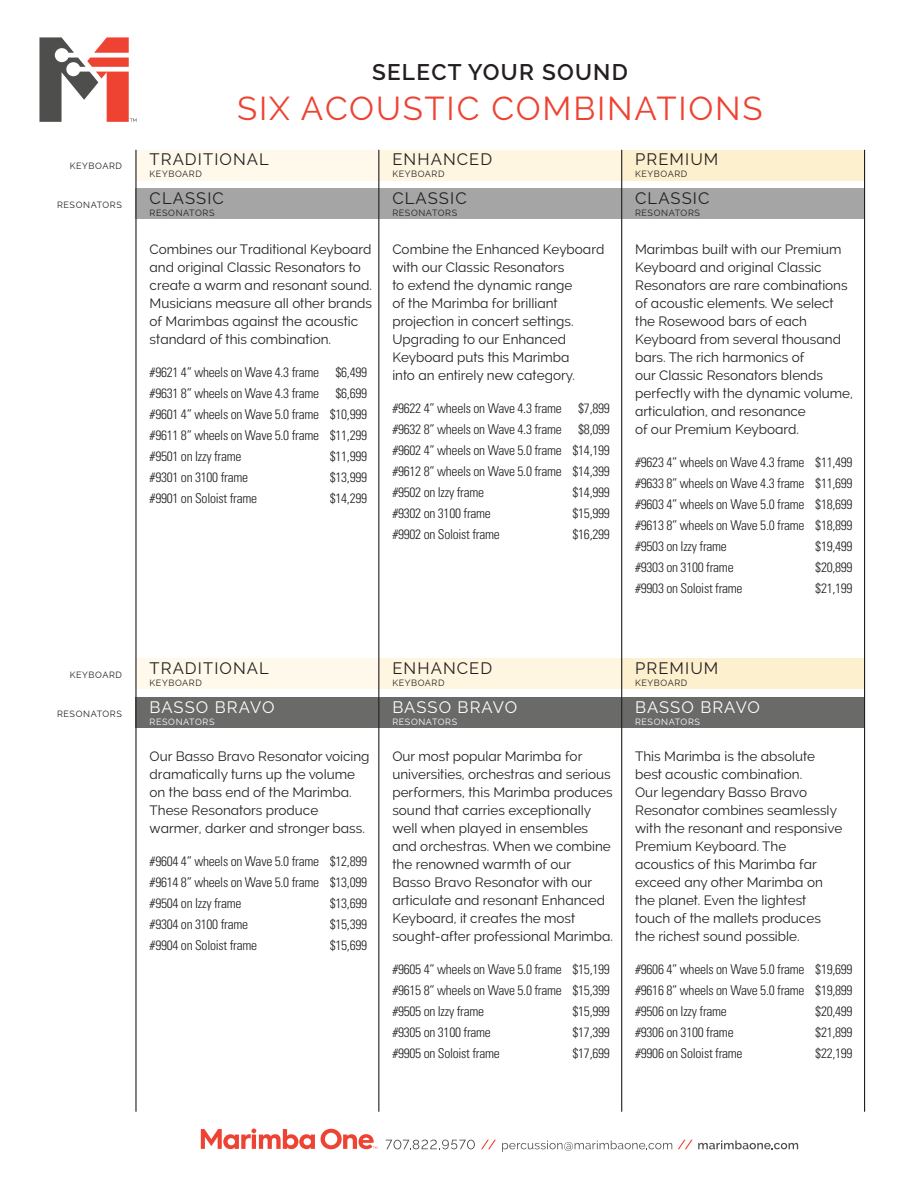
<style>
.page{position:relative;width:918px;height:1188px;background:#fff}
.page>*{position:absolute;margin:0;border:0;box-sizing:border-box;transform-origin:0 0}
.body{font:33px "Raleway";letter-spacing:.055em;color:#ee4232}
.body-2{font:600 22.5px "Raleway";letter-spacing:.055em;color:#231f20}
.body-3{font:16.5px "Raleway";letter-spacing:.065em;color:#231f20}
._1{font:16.5px "Raleway";letter-spacing:.055em;color:#fff}
._1-2{font:16.5px "Raleway";letter-spacing:.065em;color:#231f20}
.body-4{font:13.5px/18px "Raleway";color:#231f20}
.price{font:300 condensed 13.5px "Univers";letter-spacing:-.02em;color:#231f20}
._2{font:9px "Raleway";letter-spacing:.065em;color:#231f20}
._2-2{font:9px "Raleway";letter-spacing:.065em;color:#fff}
</style>
<div class="page">
<div style="left:136px;top:150px;width:728px;height:30px;background:#fef9eb"></div>
<div style="left:136px;top:659px;width:728px;height:30px;background:#fef9eb"></div>
<div style="left:379px;top:150px;width:243px;height:30px;background:#fef6e1"></div>
<div style="left:379px;top:659px;width:243px;height:30px;background:#fef6e1"></div>
<div style="left:621px;top:150px;width:243px;height:30px;background:#fdf0cf"></div>
<div style="left:621px;top:659px;width:243px;height:30px;background:#fdf0cf"></div>
<div style="left:136px;top:189px;width:728px;height:30px;background:#a4a5a4"></div>
<div style="left:136px;top:697px;width:728px;height:31px;background:#6a6b69"></div>
<svg style="left:39px;top:37px;width:98px;height:85px"></svg>
<svg style="left:386px;top:1140px;width:89px;height:9px"></svg>
<svg style="left:481px;top:1140px;width:15px;height:9px"></svg>
<svg style="left:502px;top:1141px;width:170px;height:11px"></svg>
<svg style="left:678px;top:1140px;width:120px;height:9px"></svg>
<svg style="left:201px;top:1129px;width:114px;height:20px"></svg>
<svg style="left:321px;top:1129px;width:56px;height:20px"></svg>
<hr style="left:135px;top:150px;width:2px;height:962px;background:#231f20">
<hr style="left:378px;top:150px;width:1px;height:962px;background:#231f20">
<hr style="left:621px;top:150px;width:1px;height:962px;background:#231f20">
<hr style="left:864px;top:150px;width:1px;height:962px;background:#231f20">
<p class="_2" style="left:70px;top:161px;width:54px">KEYBOARD</p>
<p class="_2" style="left:57px;top:200px;width:66px">RESONATORS</p>
<p class="_2" style="left:70px;top:669px;width:54px">KEYBOARD</p>
<p class="_2" style="left:57px;top:708px;width:66px">RESONATORS</p>
<p class="body-2" style="left:372px;top:59px;width:257px">SELECT YOUR SOUND</p>
<p class="body" style="left:237px;top:89px;width:527px">SIX ACOUSTIC COMBINATIONS</p>
<p class="body-3" style="left:150px;top:150px;width:121px">TRADITIONAL</p>
<p class="_2" style="left:150px;top:169px;width:54px">KEYBOARD</p>
<p class="_1-2" style="left:150px;top:189px;width:76px">CLASSIC</p>
<p class="_2" style="left:150px;top:208px;width:66px">RESONATORS</p>
<p class="body-3" style="left:392px;top:150px;width:101px">ENHANCED</p>
<p class="_2" style="left:392px;top:169px;width:54px">KEYBOARD</p>
<p class="_1-2" style="left:392px;top:189px;width:76px">CLASSIC</p>
<p class="_2" style="left:392px;top:208px;width:66px">RESONATORS</p>
<p class="body-3" style="left:635px;top:150px;width:85px">PREMIUM</p>
<p class="_2" style="left:635px;top:169px;width:54px">KEYBOARD</p>
<p class="_1-2" style="left:635px;top:189px;width:76px">CLASSIC</p>
<p class="_2" style="left:635px;top:208px;width:66px">RESONATORS</p>
<p class="body-4" style="left:150px;top:240px;width:224px">Combines our Traditional Keyboard and original Classic Resonators to create a warm and resonant sound.<br>Musicians measure all other brands of Marimbas against the acoustic standard of this combination.</p>
<p class="price" style="left:150px;top:364px;width:219px">#9621 4” wheels on Wave 4.3 frame $6,499</p>
<p class="price" style="left:150px;top:385px;width:219px">#9631 8” wheels on Wave 4.3 frame $6,699</p>
<p class="price" style="left:150px;top:406px;width:219px">#9601 4” wheels on Wave 5.0 frame $10,999</p>
<p class="price" style="left:150px;top:427px;width:219px">#9611 8” wheels on Wave 5.0 frame $11,299</p>
<p class="price" style="left:150px;top:448px;width:93px">#9501 on Izzy frame</p>
<p class="price" style="left:330px;top:448px;width:39px">$11,999</p>
<p class="price" style="left:150px;top:469px;width:100px">#9301 on 3100 frame</p>
<p class="price" style="left:330px;top:469px;width:39px">$13,999</p>
<p class="price" style="left:150px;top:490px;width:109px">#9901 on Soloist frame</p>
<p class="price" style="left:330px;top:490px;width:39px">$14,299</p>
<p class="body-4" style="left:392px;top:240px;width:214px">Combine the Enhanced Keyboard with our Classic Resonators<br>to extend the dynamic range<br>of the Marimba for brilliant projection in concert settings.<br>Upgrading to our Enhanced<br>Keyboard puts this Marimba<br>into an entirely new category.</p>
<p class="price" style="left:392px;top:400px;width:219px">#9622 4” wheels on Wave 4.3 frame $7,899</p>
<p class="price" style="left:392px;top:421px;width:219px">#9632 8” wheels on Wave 4.3 frame $8,099</p>
<p class="price" style="left:392px;top:442px;width:219px">#9602 4” wheels on Wave 5.0 frame $14,199</p>
<p class="price" style="left:392px;top:463px;width:219px">#9612 8” wheels on Wave 5.0 frame $14,399</p>
<p class="price" style="left:392px;top:484px;width:93px">#9502 on Izzy frame</p>
<p class="price" style="left:573px;top:484px;width:39px">$14,999</p>
<p class="price" style="left:392px;top:505px;width:100px">#9302 on 3100 frame</p>
<p class="price" style="left:573px;top:505px;width:39px">$15,999</p>
<p class="price" style="left:392px;top:526px;width:109px">#9902 on Soloist frame</p>
<p class="price" style="left:573px;top:526px;width:39px">$16,299</p>
<p class="body-4" style="left:635px;top:240px;width:219px">Marimbas built with our Premium<br>Keyboard and original Classic<br>Resonators are rare combinations of acoustic elements. We select the Rosewood bars of each<br>Keyboard from several thousand bars. The rich harmonics of<br>our Classic Resonators blends perfectly with the dynamic volume, articulation, and resonance<br>of our Premium Keyboard.</p>
<p class="price" style="left:635px;top:454px;width:219px">#9623 4” wheels on Wave 4.3 frame $11,499</p>
<p class="price" style="left:635px;top:475px;width:219px">#9633 8” wheels on Wave 4.3 frame $11,699</p>
<p class="price" style="left:635px;top:496px;width:219px">#9603 4” wheels on Wave 5.0 frame $18,699</p>
<p class="price" style="left:635px;top:517px;width:219px">#9613 8” wheels on Wave 5.0 frame $18,899</p>
<p class="price" style="left:635px;top:538px;width:93px">#9503 on Izzy frame</p>
<p class="price" style="left:815px;top:538px;width:39px">$19,499</p>
<p class="price" style="left:635px;top:559px;width:100px">#9303 on 3100 frame</p>
<p class="price" style="left:815px;top:559px;width:39px">$20,899</p>
<p class="price" style="left:635px;top:580px;width:109px">#9903 on Soloist frame</p>
<p class="price" style="left:815px;top:580px;width:39px">$21,199</p>
<p class="body-3" style="left:150px;top:659px;width:121px">TRADITIONAL</p>
<p class="_2" style="left:150px;top:678px;width:54px">KEYBOARD</p>
<p class="_1" style="left:150px;top:698px;width:126px">BASSO BRAVO</p>
<p class="_2-2" style="left:150px;top:717px;width:66px">RESONATORS</p>
<p class="body-4" style="left:150px;top:747px;width:221px">Our Basso Bravo Resonator voicing dramatically turns up the volume on the bass end of the Marimba.<br>These Resonators produce warmer, darker and stronger bass.</p>
<p class="price" style="left:150px;top:853px;width:219px">#9604 4” wheels on Wave 5.0 frame $12,899</p>
<p class="price" style="left:150px;top:874px;width:219px">#9614 8” wheels on Wave 5.0 frame $13,099</p>
<p class="price" style="left:150px;top:895px;width:93px">#9504 on Izzy frame</p>
<p class="price" style="left:330px;top:895px;width:39px">$13,699</p>
<p class="price" style="left:150px;top:916px;width:100px">#9304 on 3100 frame</p>
<p class="price" style="left:330px;top:916px;width:39px">$15,399</p>
<p class="price" style="left:150px;top:937px;width:109px">#9904 on Soloist frame</p>
<p class="price" style="left:330px;top:937px;width:39px">$15,699</p>
<p class="body-3" style="left:392px;top:659px;width:101px">ENHANCED</p>
<p class="_2" style="left:392px;top:678px;width:54px">KEYBOARD</p>
<p class="_1" style="left:392px;top:698px;width:126px">BASSO BRAVO</p>
<p class="_2-2" style="left:392px;top:717px;width:66px">RESONATORS</p>
<p class="body-4" style="left:392px;top:747px;width:222px">Our most popular Marimba for universities, orchestras and serious performers, this Marimba produces sound that carries exceptionally well when played in ensembles and orchestras. When we combine the renowned warmth of our<br>Basso Bravo Resonator with our articulate and resonant Enhanced<br>Keyboard, it creates the most sought-after professional Marimba.</p>
<p class="price" style="left:392px;top:961px;width:219px">#9605 4” wheels on Wave 5.0 frame $15,199</p>
<p class="price" style="left:392px;top:982px;width:219px">#9615 8” wheels on Wave 5.0 frame $15,399</p>
<p class="price" style="left:392px;top:1003px;width:93px">#9505 on Izzy frame</p>
<p class="price" style="left:573px;top:1003px;width:39px">$15,999</p>
<p class="price" style="left:392px;top:1024px;width:100px">#9305 on 3100 frame</p>
<p class="price" style="left:573px;top:1024px;width:39px">$17,399</p>
<p class="price" style="left:392px;top:1045px;width:109px">#9905 on Soloist frame</p>
<p class="price" style="left:573px;top:1045px;width:39px">$17,699</p>
<p class="body-3" style="left:635px;top:659px;width:85px">PREMIUM</p>
<p class="_2" style="left:635px;top:678px;width:54px">KEYBOARD</p>
<p class="_1" style="left:635px;top:698px;width:126px">BASSO BRAVO</p>
<p class="_2-2" style="left:635px;top:717px;width:66px">RESONATORS</p>
<p class="body-4" style="left:635px;top:747px;width:209px">This Marimba is the absolute best acoustic combination.<br>Our legendary Basso Bravo<br>Resonator combines seamlessly with the resonant and responsive<br>Premium Keyboard. The acoustics of this Marimba far exceed any other Marimba on the planet. Even the lightest touch of the mallets produces the richest sound possible.</p>
<p class="price" style="left:635px;top:961px;width:219px">#9606 4” wheels on Wave 5.0 frame $19,699</p>
<p class="price" style="left:635px;top:982px;width:219px">#9616 8” wheels on Wave 5.0 frame $19,899</p>
<p class="price" style="left:635px;top:1003px;width:93px">#9506 on Izzy frame</p>
<p class="price" style="left:815px;top:1003px;width:39px">$20,499</p>
<p class="price" style="left:635px;top:1024px;width:100px">#9306 on 3100 frame</p>
<p class="price" style="left:815px;top:1024px;width:39px">$21,899</p>
<p class="price" style="left:635px;top:1045px;width:109px">#9906 on Soloist frame</p>
<p class="price" style="left:815px;top:1045px;width:39px">$22,199</p>
</div>
